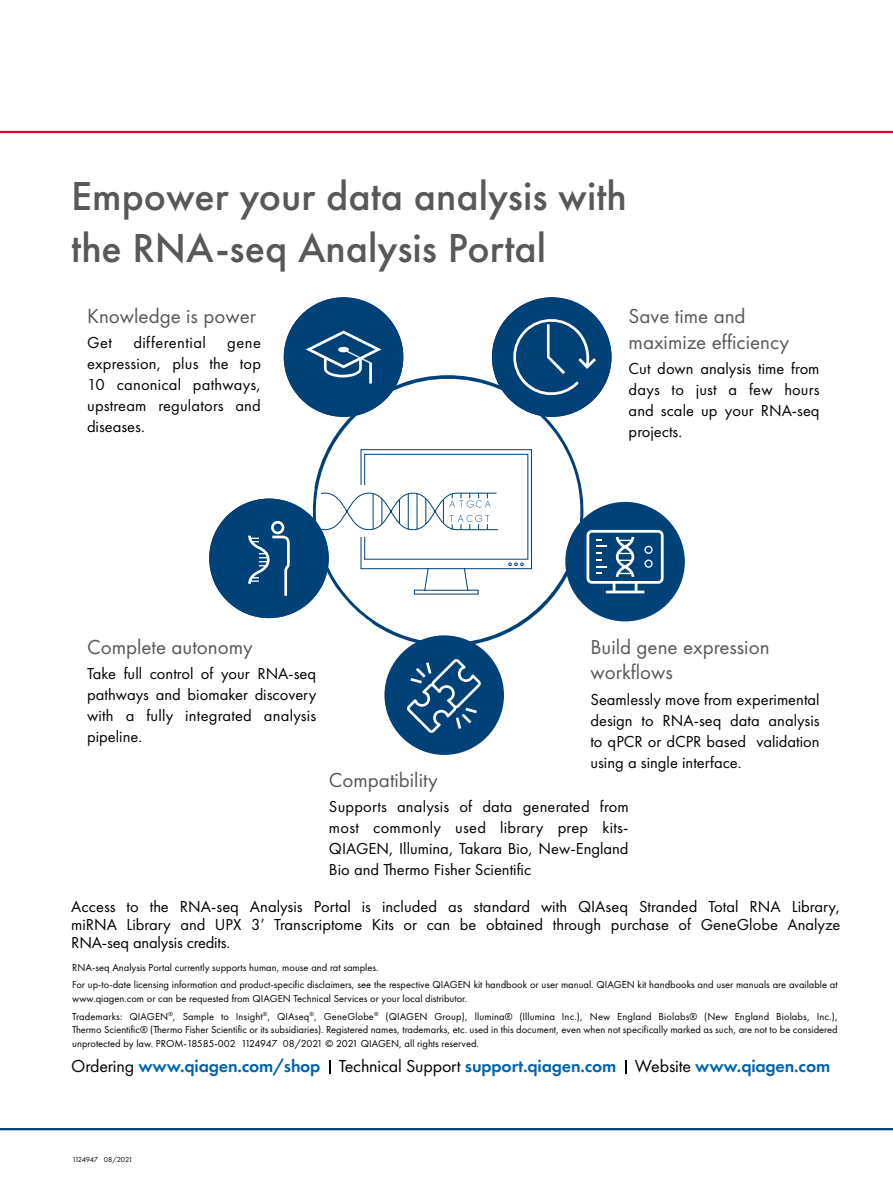
<style>
.page{position:relative;width:893px;height:1191px;background:#fff}
.page>*{position:absolute;margin:0;border:0;box-sizing:border-box;transform-origin:0 0}
.t1{font:500 42px/52.5px "Futura PT";color:#58585a}
.t2{font:21px/25.5px "Futura PT";color:#58585a}
.t3{font:600 18px "Futura PT";letter-spacing:-.01em;color:#0064ad}
.t4{font:16.5px/21px "Futura PT";color:#000;text-align:justify}
.t5{font:16.5px "Futura PT";letter-spacing:.03em;color:#000}
.t6{font:10.5px/17.7px "Futura PT";color:#000}
.t7{font:7.5px "Futura PT";letter-spacing:-.035em;color:#000}
.s1{font-weight:400;color:#000}
</style>
<div class="page">
<hr style="left:0;top:131px;width:893px;height:2px;background:#e20030">
<hr style="left:0;top:1128px;width:893px;height:2px;background:#004178">
<svg style="left:327px;top:375px;width:257px;height:281px"></svg>
<svg style="left:565px;top:502px;width:120px;height:119px"></svg>
<svg style="left:492px;top:297px;width:119px;height:120px"></svg>
<svg style="left:284px;top:297px;width:119px;height:120px"></svg>
<svg style="left:209px;top:449px;width:323px;height:169px"></svg>
<div style="left:384px;top:635px;width:120px;height:120px;background:#004178;border-radius:50%"></div>
<svg style="left:407px;top:659px;width:74px;height:74px"></svg>
<svg style="left:329px;top:1060px;width:1px;height:13px"></svg>
<svg style="left:625px;top:1060px;width:1px;height:13px"></svg>
<h1 class="t1" style="left:71px;top:169px;width:557px">Empower your data analysis with the RNA-seq Analysis Portal</h1>
<p class="t2" style="left:87px;top:303px;width:170px">Knowledge is power</p>
<p class="t4" style="left:87px;top:332px;width:26px">Get</p>
<p class="t5" style="left:133px;top:333px;width:74px">differential</p>
<p class="t2" style="left:629px;top:303px;width:162px">Save time and maximize efficiency</p>
<p class="t4" style="left:629px;top:358px;width:192px">Cut down analysis time from days to just a few hours and scale up your RNA-seq projects.</p>
<p class="t4" style="left:87px;top:332px;width:175px;text-indent:140px">gene expression, plus the top 10 canonical pathways, upstream regulators and diseases.</p>
<p class="t2" style="left:87px;top:634px;width:167px">Complete autonomy</p>
<p class="t4" style="left:87px;top:663px;width:231px">Take full control of your RNA-seq pathways and biomaker discovery with a fully integrated analysis pipeline.</p>
<p class="t2" style="left:590px;top:634px;width:181px">Build gene expression workflows</p>
<p class="t4" style="left:590px;top:688px;width:231px">Seamlessly move from experimental design to RNA-seq data analysis to qPCR or dCPR based validation using a single interface.</p>
<p class="t2" style="left:329px;top:767px;width:110px">Compatibility</p>
<p class="t4" style="left:329px;top:796px;width:301px">Supports analysis of data generated from most commonly used library prep kits-QIAGEN, Illumina, Takara Bio, New-England Bio and Thermo Fisher Scientific</p>
<p class="t4" style="left:71px;top:897px;width:771px;line-height:18px">Access to the RNA-seq Analysis Portal is included as standard with QIAseq Stranded Total RNA Library, miRNA Library and UPX 3’ Transcriptome Kits or can be obtained through purchase of GeneGlobe Analyze RNA-seq analysis credits.</p>
<p class="t6" style="left:72px;top:958px;width:767px">RNA-seq Analysis Portal currently supports human, mouse and rat samples.<br>For up-to-date licensing information and product-specific disclaimers, see the respective QIAGEN kit handbook or user manual. QIAGEN kit handbooks and user manuals are available at</p>
<p class="t6" style="left:72px;top:989px;width:767px">www.qiagen.com or can be requested from QIAGEN Technical Services or your local distributor.<br>Trademarks: QIAGEN<sup>®</sup>, Sample to Insight<sup>®</sup>, QIAseq<sup>®</sup>, GeneGlobe<sup>®</sup> (QIAGEN Group), llumina® (Illumina Inc.), New England Biolabs® (New England Biolabs, Inc.),</p>
<p class="t6" style="left:72px;top:1023px;width:767px;line-height:13.5px">Thermo Scientific® (Thermo Fisher Scientific or its subsidiaries). Registered names, trademarks, etc. used in this document, even when not specifically marked as such, are not to be considered unprotected by law. PROM-18585-002 1124947 08/2021 © 2021 QIAGEN, all rights reserved.</p>
<p class="t3" style="left:71px;top:1054px;width:760px"><span class="s1">Ordering</span> www.qiagen.com/shop <span class="s1">Technical Support</span> support.qiagen.com <span class="s1">Website</span> www.qiagen.com</p>
<p class="t7" style="left:72px;top:1154px;width:62px">1124947 08/2021</p>
</div>
